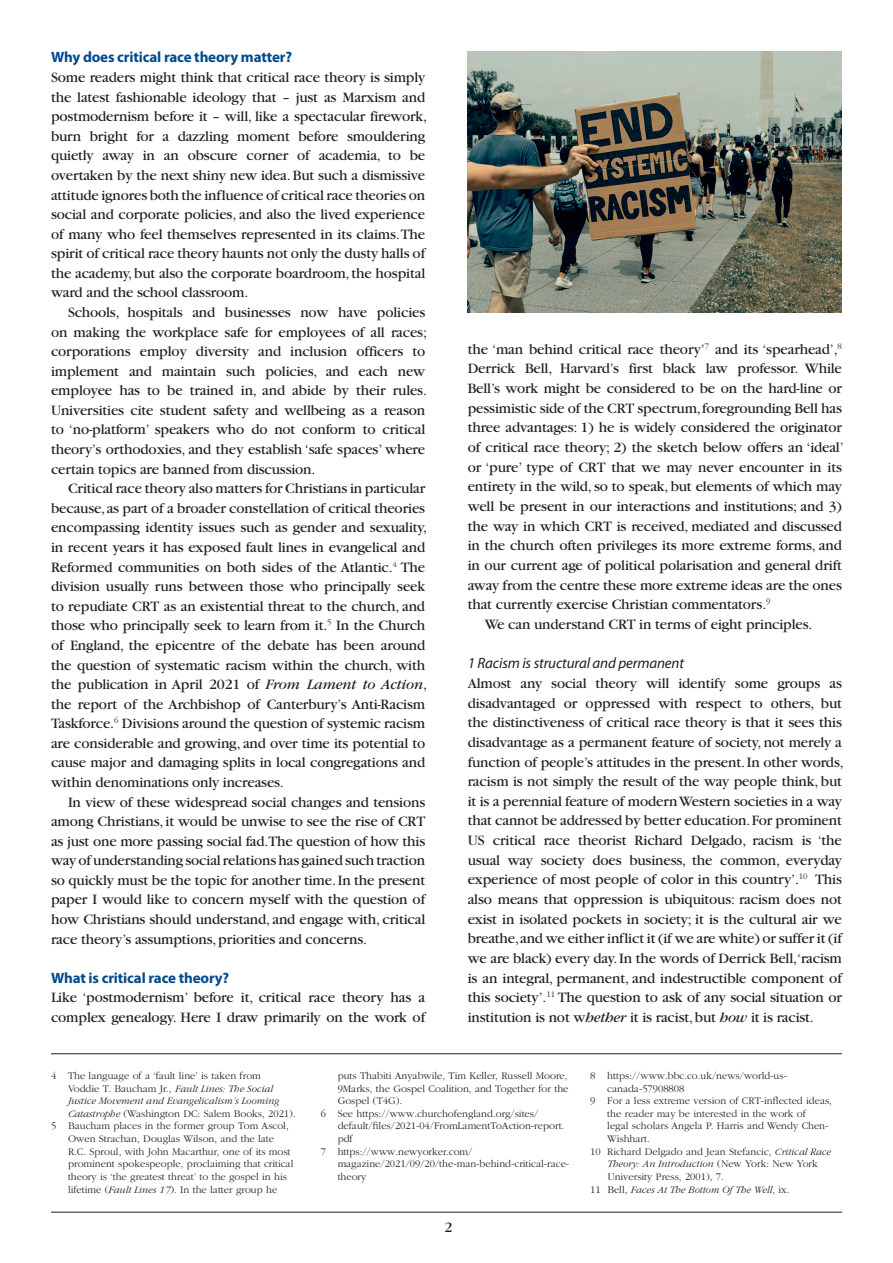
<style>
.page{position:relative;width:893px;height:1263px;background:#fff}
.page>*{position:absolute;margin:0;border:0;box-sizing:border-box;transform-origin:0 0}
.t1{font:15px/19.6px "Garamond";letter-spacing:-.01em;color:#231f20}
.t2{font:700 15px "Myriad Pro";letter-spacing:-.01em;color:#004a8d}
.t3{font:italic 15px "Myriad Pro";letter-spacing:-.01em;color:#231f20}
.t4{font:300 10.5px "Garamond";color:#231f20}
.t5{font:italic 300 10.2px/12.6px "Garamond";color:#231f20}
.s1{font-style:italic}
.s2{font-style:normal;font-size:10.5px}
.s3{font-style:italic;font-size:10.2px}
</style>
<div class="page">
<hr style="left:51px;top:1212px;width:791px;height:1px;background:#231f20">
<hr style="left:51px;top:1053px;width:791px;height:1px;background:#231f20">
<img style="left:468px;top:51px;width:374px;height:262px">
<p class="t2" style="left:51px;top:49px;width:242px">Why does critical race theory matter?</p>
<p class="t1" style="left:51px;top:68px;width:377px">Some readers might think that critical race theory is simply the latest fashionable ideology that – just as Marxism and postmodernism before it – will, like a spectacular firework, burn bright for a dazzling moment before smouldering quietly away in an obscure corner of academia, to be overtaken by the next shiny new idea. But such a dismissive attitude ignores both the influence of critical race theories on social and corporate policies, and also the lived experience of many who feel themselves represented in its claims. The spirit of critical race theory haunts not only the dusty halls of the academy, but also the corporate boardroom, the hospital ward and the school classroom.</p>
<p class="t1" style="left:51px;top:303px;width:377px;text-indent:17px">Schools, hospitals and businesses now have policies on making the workplace safe for employees of all races; corporations employ diversity and inclusion officers to implement and maintain such policies, and each new employee has to be trained in, and abide by their rules.<br>Universities cite student safety and wellbeing as a reason to ‘no-platform’ speakers who do not conform to critical theory’s orthodoxies, and they establish ‘safe spaces’ where certain topics are banned from discussion.</p>
<p class="t1" style="left:51px;top:479px;width:378px;text-indent:17px">Critical race theory also matters for Christians in particular because, as part of a broader constellation of critical theories encompassing identity issues such as gender and sexuality, in recent years it has exposed fault lines in evangelical and Reformed communities on both sides of the Atlantic.<sup>4</sup> The division usually runs between those who principally seek to repudiate CRT as an existential threat to the church, and those who principally seek to learn from it.<sup>5</sup> In the Church of England, the epicentre of the debate has been around the question of systematic racism within the church, with the publication in April 2021 of <span class="s1">From Lament to Action</span>, the report of the Archbishop of Canterbury’s Anti-Racism Taskforce.<sup>6</sup> Divisions around the question of systemic racism are considerable and growing, and over time its potential to cause major and damaging splits in local congregations and within denominations only increases.</p>
<p class="t1" style="left:51px;top:792px;width:376px;text-align:justify;text-indent:17px">In view of these widespread social changes and tensions among Christians, it would be unwise to see the rise of CRT as just one more passing social fad.The question of how this way of understanding social relations has gained such traction so quickly must be the topic for another time. In the present paper I would like to concern myself with the question of how Christians should understand, and engage with, critical race theory’s assumptions, priorities and concerns.</p>
<p class="t2" style="left:51px;top:969px;width:180px">What is critical race theory?</p>
<p class="t1" style="left:51px;top:988px;width:376px">Like ‘postmodernism’ before it, critical race theory has a complex genealogy. Here I draw primarily on the work of</p>
<p class="t1" style="left:468px;top:339px;width:376px">the ‘man behind critical race theory’<sup>7</sup> and its ‘spearhead’,<sup>8</sup></p>
<p class="t1" style="left:468px;top:359px;width:376px">Derrick Bell, Harvard’s first black law professor. While</p>
<p class="t1" style="left:468px;top:379px;width:376px">Bell’s work might be considered to be on the hard-line or</p>
<p class="t1" style="left:468px;top:398px;width:376px">pessimistic side of the CRT spectrum, foregrounding Bell has</p>
<p class="t1" style="left:468px;top:418px;width:376px">three advantages: 1) he is widely considered the originator</p>
<p class="t1" style="left:468px;top:438px;width:377px">of critical race theory; 2) the sketch below offers an ‘ideal’</p>
<p class="t1" style="left:468px;top:457px;width:376px">or ‘pure’ type of CRT that we may never encounter in its</p>
<p class="t1" style="left:468px;top:477px;width:376px">entirety in the wild, so to speak, but elements of which may</p>
<p class="t1" style="left:468px;top:497px;width:376px">well be present in our interactions and institutions; and 3)</p>
<p class="t1" style="left:468px;top:516px;width:376px">the way in which CRT is received, mediated and discussed</p>
<p class="t1" style="left:468px;top:536px;width:376px">in the church often privileges its more extreme forms, and</p>
<p class="t1" style="left:468px;top:556px;width:376px">in our current age of political polarisation and general drift</p>
<p class="t1" style="left:468px;top:575px;width:376px">away from the centre these more extreme ideas are the ones</p>
<p class="t1" style="left:468px;top:595px;width:304px">that currently exercise Christian commentators.<sup>9</sup></p>
<p class="t1" style="left:485px;top:615px;width:329px">We can understand CRT in terms of eight principles.</p>
<p class="t3" style="left:468px;top:655px;width:218px">1 Racism is structural and permanent</p>
<p class="t1" style="left:468px;top:673px;width:377px">Almost any social theory will identify some groups as disadvantaged or oppressed with respect to others, but the distinctiveness of critical race theory is that it sees this disadvantage as a permanent feature of society, not merely a function of people’s attitudes in the present. In other words, racism is not simply the result of the way people think, but it is a perennial feature of modern Western societies in a way that cannot be addressed by better education. For prominent US critical race theorist Richard Delgado, racism is ‘the usual way society does business, the common, everyday experience of most people of color in this country’.<sup>10</sup> This also means that oppression is ubiquitous: racism does not exist in isolated pockets in society; it is the cultural air we breathe, and we either inflict it (if we are white) or suffer it (if we are black) every day. In the words of Derrick Bell,‘racism is an integral, permanent, and indestructible component of this society’.<sup>11</sup> The question to ask of any social situation or institution is not w<span class="s1">hether</span> it is racist, but <span class="s1">how</span> it is racist.</p>
<p class="t4" style="left:51px;top:1070px;width:211px">4 The language of a ‘fault line’ is taken from</p>
<p class="t5" style="left:68px;top:1082px;width:213px"><span class="s2">Voddie T. Baucham Jr.,</span> Fault Lines: The Social<br>Justice Movement and Evangelicalism’s Looming</p>
<p class="t4" style="left:68px;top:1108px;width:229px"><span class="s3">Catastrophe</span> (Washington DC: Salem Books, 2021).</p>
<p class="t4" style="left:51px;top:1121px;width:239px">5 Baucham places in the former group Tom Ascol,</p>
<p class="t4" style="left:68px;top:1133px;width:208px">Owen Strachan, Douglas Wilson, and the late</p>
<p class="t4" style="left:68px;top:1146px;width:224px">R.C. Sproul, with John Macarthur, one of its most</p>
<p class="t4" style="left:68px;top:1158px;width:227px">prominent spokespeople, proclaiming that critical</p>
<p class="t4" style="left:68px;top:1171px;width:220px">theory is ‘the greatest threat’ to the gospel in his</p>
<p class="t4" style="left:68px;top:1184px;width:211px">lifetime (<span class="s3">Fault Lines 17</span>). In the latter group he</p>
<p class="t4" style="left:338px;top:1070px;width:231px">puts Thabiti Anyabwile, Tim Keller, Russell Moore,</p>
<p class="t4" style="left:338px;top:1083px;width:232px">9Marks, the Gospel Coalition, and Together for the</p>
<p class="t4" style="left:338px;top:1095px;width:66px">Gospel (T4G).</p>
<p class="t4" style="left:321px;top:1108px;width:219px">6 See https://www.churchofengland.org/sites/</p>
<p class="t4" style="left:338px;top:1121px;width:228px">default/files/2021-04/FromLamentToAction-report.</p>
<p class="t4" style="left:338px;top:1133px;width:17px">pdf</p>
<p class="t4" style="left:321px;top:1146px;width:153px">7 https://www.newyorker.com/</p>
<p class="t4" style="left:338px;top:1158px;width:233px">magazine/2021/09/20/the-man-behind-critical-race-</p>
<p class="t4" style="left:338px;top:1171px;width:30px">theory</p>
<p class="t1" style="left:445px;top:1217px;width:9px">2</p>
<p class="t4" style="left:590px;top:1070px;width:198px">8 https://www.bbc.co.uk/news/world-us-</p>
<p class="t4" style="left:607px;top:1083px;width:79px">canada-57908808</p>
<p class="t4" style="left:590px;top:1095px;width:243px">9 For a less extreme version of CRT-inflected ideas,</p>
<p class="t4" style="left:607px;top:1108px;width:200px">the reader may be interested in the work of</p>
<p class="t4" style="left:607px;top:1121px;width:223px">legal scholars Angela P. Harris and Wendy Chen-</p>
<p class="t4" style="left:607px;top:1133px;width:44px">Wishhart.</p>
<p class="t4" style="left:590px;top:1146px;width:242px">10 Richard Delgado and Jean Stefancic, <span class="s3">Critical Race</span></p>
<p class="t5" style="left:607px;top:1158px;width:212px">Theory: An Introduction <span class="s2">(New York: New York</span></p>
<p class="t4" style="left:607px;top:1171px;width:118px">University Press, 2001), 7.</p>
<p class="t5" style="left:590px;top:1183px;width:201px"><span class="s2">11 Bell,</span> Faces At The Bottom Of The Well<span class="s2">, ix.</span></p>
</div>
